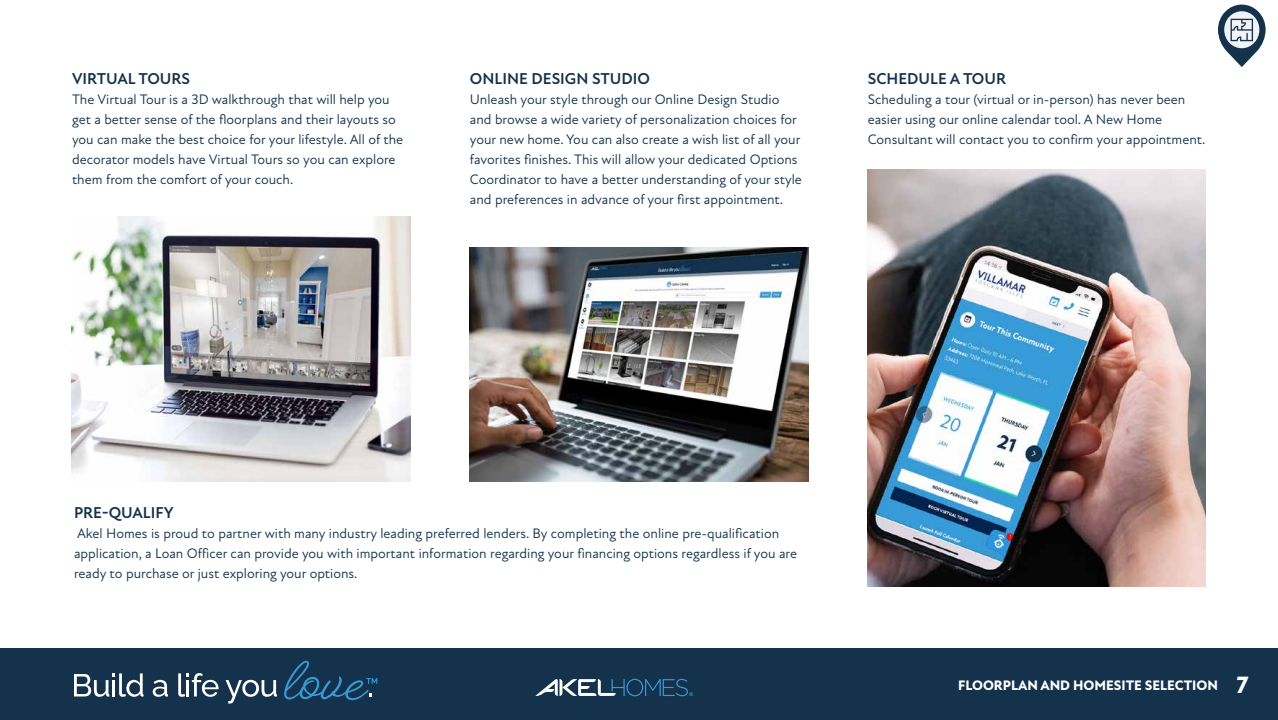
<style>
.page{position:relative;width:1278px;height:720px;background:#fff}
.page>*{position:absolute;margin:0;border:0;box-sizing:border-box;transform-origin:0 0}
.t1{font:800 24px "New Atten";color:#fff}
.t2{font:700 16px "New Atten";color:#14324b}
.t3{font:14px/20px "New Atten";color:#14324b}
.t4{font:800 14px "New Atten";color:#fff}
</style>
<div class="page">
<div style="left:1206px;top:648px;width:72px;height:72px;background:#14324b"></div>
<div style="left:0;top:648px;width:1215px;height:72px;background:#14324b"></div>
<img style="left:72px;top:216px;width:338px;height:265px">
<img style="left:470px;top:248px;width:338px;height:233px">
<img style="left:867px;top:169px;width:339px;height:418px">
<svg style="left:74px;top:673px;width:70px;height:24px"></svg>
<svg style="left:153px;top:680px;width:15px;height:17px"></svg>
<svg style="left:178px;top:673px;width:41px;height:24px"></svg>
<svg style="left:226px;top:680px;width:51px;height:24px"></svg>
<svg style="left:284px;top:661px;width:93px;height:39px"></svg>
<svg style="left:535px;top:679px;width:158px;height:17px"></svg>
<svg style="left:1218px;top:5px;width:48px;height:62px"></svg>
<p class="t2" style="left:72px;top:69px;width:120px">VIRTUAL TOURS</p>
<p class="t3" style="left:72px;top:89px;width:333px">The Virtual Tour is a 3D walkthrough that will help you get a better sense of the floorplans and their layouts so you can make the best choice for your lifestyle. All of the decorator models have Virtual Tours so you can explore them from the comfort of your couch.</p>
<p class="t2" style="left:470px;top:69px;width:182px">ONLINE DESIGN STUDIO</p>
<p class="t3" style="left:470px;top:89px;width:333px">Unleash your style through our Online Design Studio and browse a wide variety of personalization choices for your new home. You can also create a wish list of all your favorites finishes. This will allow your dedicated Options Coordinator to have a better understanding of your style and preferences in advance of your first appointment.</p>
<p class="t2" style="left:868px;top:69px;width:140px">SCHEDULE A TOUR</p>
<p class="t3" style="left:868px;top:89px;width:339px">Scheduling a tour (virtual or in-person) has never been easier using our online calendar tool. A New Home<br>Consultant will contact you to confirm your appointment.</p>
<p class="t2" style="left:74px;top:503px;width:101px">PRE-QUALIFY</p>
<p class="t3" style="left:74px;top:523px;width:725px">Akel Homes is proud to partner with many industry leading preferred lenders. By completing the online pre-qualification application, a Loan Officer can provide you with important information regarding your financing options regardless if you are ready to purchase or just exploring your options.</p>
<p class="t4" style="left:958px;top:677px;width:261px">FLOORPLAN AND HOMESITE SELECTION</p>
<h1 class="t1" style="left:1236px;top:671px;width:14px">7</h1>
</div>
